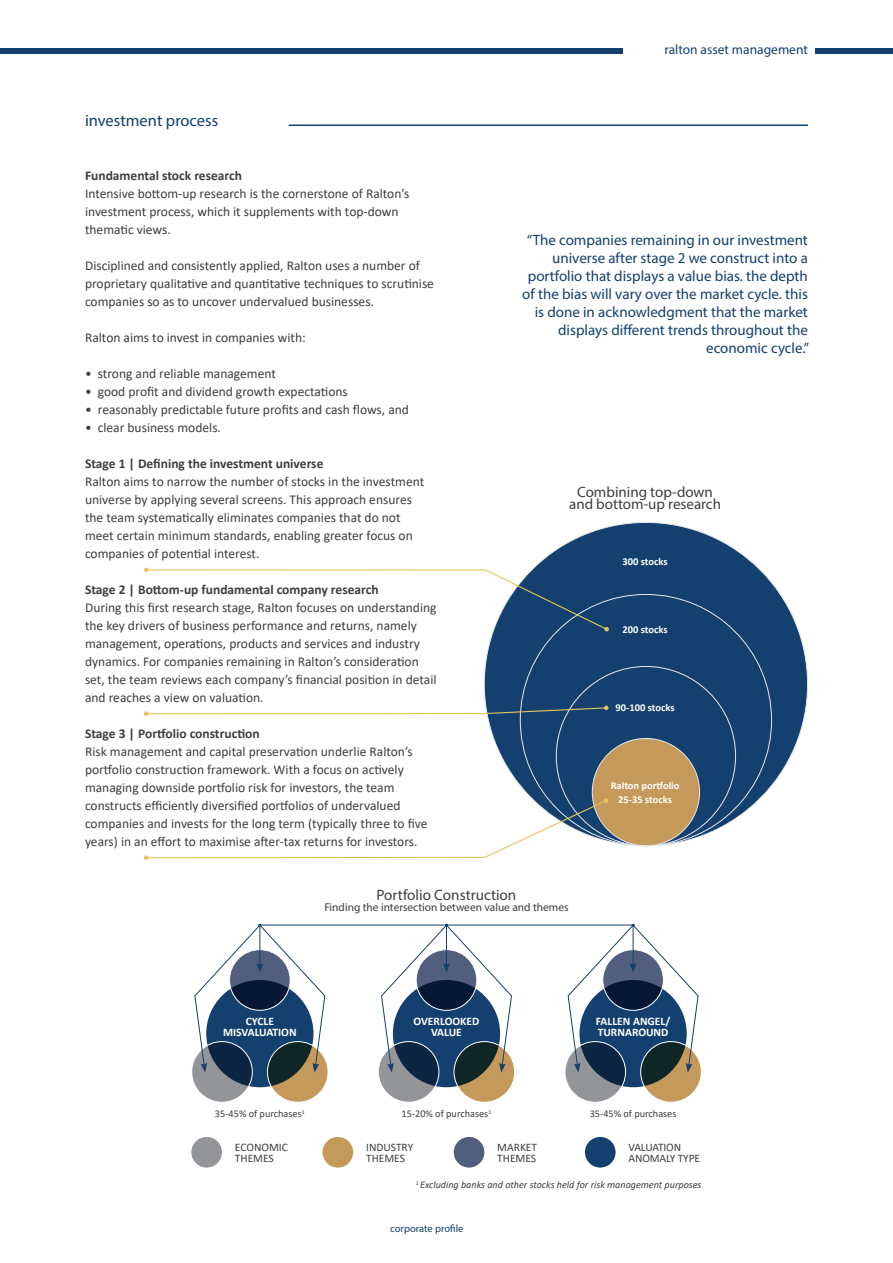
<style>
.page{position:relative;width:893px;height:1263px;background:#fff}
.page>*{position:absolute;margin:0;border:0;box-sizing:border-box;transform-origin:0 0}
.t1{font:16.5px "Myriad Pro";color:#14406f}
.t2{font:15.15px "Myriad Pro";color:#3e3e3f}
.t3{font:15px/18px "Myriad Pro";color:#14406f;text-align:right}
.t4{font:15px "Myriad Pro";color:#3e3e3f}
.t5{font:13.5px/18px "Calibri";color:#3e3e3f}
.t6{font:700 13.5px "Calibri";color:#3e3e3f}
.t7{font:13.5px "Myriad Pro";color:#14406f}
.t8{font:11.55px/11.6px "Calibri";color:#3e3e3f}
.t9{font:700 11.55px "Calibri";color:#fff}
.t10{font:11.4px "Myriad Pro";color:#3e3e3f}
.t11{font:700 10.5px "Calibri";color:#fff}
.t12{font:10.5px "Myriad Pro";color:#14406f}
.t13{font:10.35px "Calibri";color:#3e3e3f}
.t14{font:italic 10.05px "Calibri";color:#3e3e3f}
</style>
<div class="page">
<div style="left:815px;top:48px;width:78px;height:6px;background:#14406f"></div>
<div style="left:0;top:48px;width:622px;height:6px;background:#14406f"></div>
<div style="left:484px;top:522px;width:323px;height:324px;background:#14406f;border-radius:50%"></div>
<hr style="left:289px;top:125px;width:519px;height:1px;background:#14406f">
<div style="left:579px;top:980px;width:108px;height:107px;background:#14406f;border-radius:50%"></div>
<svg style="left:641px;top:1041px;width:60px;height:61px"></svg>
<div style="left:640px;top:1041px;width:62px;height:61px;border:1px solid #fff;border-radius:50%"></div>
<svg style="left:565px;top:1041px;width:61px;height:61px"></svg>
<div style="left:393px;top:980px;width:107px;height:107px;background:#14406f;border-radius:50%"></div>
<svg style="left:454px;top:1041px;width:61px;height:61px"></svg>
<svg style="left:378px;top:1041px;width:61px;height:61px"></svg>
<div style="left:206px;top:980px;width:107px;height:107px;background:#14406f;border-radius:50%"></div>
<svg style="left:267px;top:1041px;width:61px;height:61px"></svg>
<svg style="left:192px;top:1041px;width:60px;height:61px"></svg>
<div style="left:191px;top:1041px;width:62px;height:61px;border:1px solid #fff;border-radius:50%"></div>
<div style="left:191px;top:1137px;width:31px;height:30px;background:#939598;border-radius:50%"></div>
<div style="left:454px;top:1137px;width:30px;height:30px;background:#525e7d;border-radius:50%"></div>
<div style="left:323px;top:1137px;width:30px;height:30px;background:#c5995a;border-radius:50%"></div>
<div style="left:585px;top:1137px;width:31px;height:30px;background:#14406f;border-radius:50%"></div>
<svg style="left:381px;top:924px;width:131px;height:148px"></svg>
<svg style="left:194px;top:924px;width:131px;height:148px"></svg>
<svg style="left:567px;top:924px;width:132px;height:148px"></svg>
<hr style="left:260px;top:925px;width:373px;height:1px;background:#14406f">
<div style="left:592px;top:738px;width:107px;height:108px;background:#c5995a;border-radius:50%"></div>
<svg style="left:144px;top:798px;width:464px;height:62px"></svg>
<svg style="left:144px;top:706px;width:464px;height:10px"></svg>
<svg style="left:144px;top:568px;width:465px;height:63px"></svg>
<p class="t1" style="left:85px;top:110px;width:135px">investment process</p>
<p class="t6" style="left:85px;top:166px;width:159px">Fundamental stock research</p>
<p class="t5" style="left:85px;top:184px;width:326px">Intensive bottom-up research is the cornerstone of Ralton’s investment process, which it supplements with top-down thematic views.</p>
<p class="t5" style="left:85px;top:256px;width:350px">Disciplined and consistently applied, Ralton uses a number of proprietary qualitative and quantitative techniques to scrutinise companies so as to uncover undervalued businesses.</p>
<p class="t5" style="left:85px;top:328px;width:222px">Ralton aims to invest in companies with:</p>
<p class="t5" style="left:85px;top:364px;width:192px">• strong and reliable management</p>
<p class="t5" style="left:85px;top:382px;width:264px">• good profit and dividend growth expectations</p>
<p class="t5" style="left:85px;top:400px;width:325px">• reasonably predictable future profits and cash flows, and</p>
<p class="t5" style="left:85px;top:418px;width:137px">• clear business models.</p>
<p class="t6" style="left:85px;top:454px;width:240px">Stage 1 | Defining the investment universe</p>
<p class="t5" style="left:85px;top:472px;width:341px">Ralton aims to narrow the number of stocks in the investment universe by applying several screens. This approach ensures the team systematically eliminates companies that do not meet certain minimum standards, enabling greater focus on companies of potential interest.</p>
<p class="t6" style="left:85px;top:580px;width:295px">Stage 2 | Bottom-up fundamental company research</p>
<p class="t5" style="left:85px;top:598px;width:353px">During this first research stage, Ralton focuses on understanding the key drivers of business performance and returns, namely management, operations, products and services and industry dynamics. For companies remaining in Ralton’s consideration set, the team reviews each company’s financial position in detail and reaches a view on valuation.</p>
<p class="t6" style="left:85px;top:724px;width:176px">Stage 3 | Portfolio construction</p>
<p class="t5" style="left:85px;top:742px;width:344px">Risk management and capital preservation underlie Ralton’s portfolio construction framework. With a focus on actively managing downside portfolio risk for investors, the team constructs efficiently diversified portfolios of undervalued companies and invests for the long term (typically three to five years) in an effort to maximise after-tax returns for investors.</p>
<p class="t7" style="left:664px;top:41px;width:145px">ralton asset management</p>
<p class="t3" style="left:522px;top:231px;width:288px">“The companies remaining in our investment universe after stage 2 we construct into a portfolio that displays a value bias. the depth of the bias will vary over the market cycle. this is done in acknowledgment that the market displays different trends throughout the economic cycle.”</p>
<p class="t4" style="left:577px;top:483px;width:137px">Combining top-down</p>
<p class="t4" style="left:569px;top:494px;width:153px">and bottom-up research</p>
<p class="t11" style="left:622px;top:554px;width:47px">300 stocks</p>
<p class="t11" style="left:622px;top:622px;width:47px">200 stocks</p>
<p class="t11" style="left:616px;top:700px;width:60px">90-100 stocks</p>
<p class="t11" style="left:611px;top:778px;width:70px">Ralton portfolio</p>
<p class="t11" style="left:618px;top:792px;width:55px">25-35 stocks</p>
<p class="t2" style="left:377px;top:885px;width:141px">Portfolio Construction</p>
<p class="t10" style="left:324px;top:900px;width:246px">Finding the intersection between value and themes</p>
<p class="t9" style="left:246px;top:1012px;width:30px">CYCLE</p>
<p class="t9" style="left:223px;top:1024px;width:75px">MISVALUATION</p>
<p class="t13" style="left:215px;top:1107px;width:91px">35-45% of purchases<sup>1</sup></p>
<p class="t9" style="left:414px;top:1012px;width:67px">OVERLOOKED</p>
<p class="t9" style="left:431px;top:1024px;width:32px">VALUE</p>
<p class="t13" style="left:402px;top:1107px;width:91px">15-20% of purchases<sup>1</sup></p>
<p class="t9" style="left:596px;top:1012px;width:76px">FALLEN ANGEL/</p>
<p class="t9" style="left:598px;top:1024px;width:72px">TURNAROUND</p>
<p class="t13" style="left:590px;top:1107px;width:88px">35-45% of purchases</p>
<p class="t8" style="left:235px;top:1141px;width:54px">ECONOMIC<br>THEMES</p>
<p class="t8" style="left:497px;top:1141px;width:41px">MARKET</p>
<p class="t8" style="left:366px;top:1141px;width:49px">INDUSTRY<br>THEMES</p>
<p class="t8" style="left:628px;top:1141px;width:73px">VALUATION<br>ANOMALY TYPE</p>
<p class="t8" style="left:497px;top:1152px;width:40px">THEMES</p>
<p class="t14" style="left:416px;top:1178px;width:287px"><sup>1</sup> Excluding banks and other stocks held for risk management purposes</p>
<p class="t12" style="left:390px;top:1222px;width:75px">corporate profile</p>
</div>
